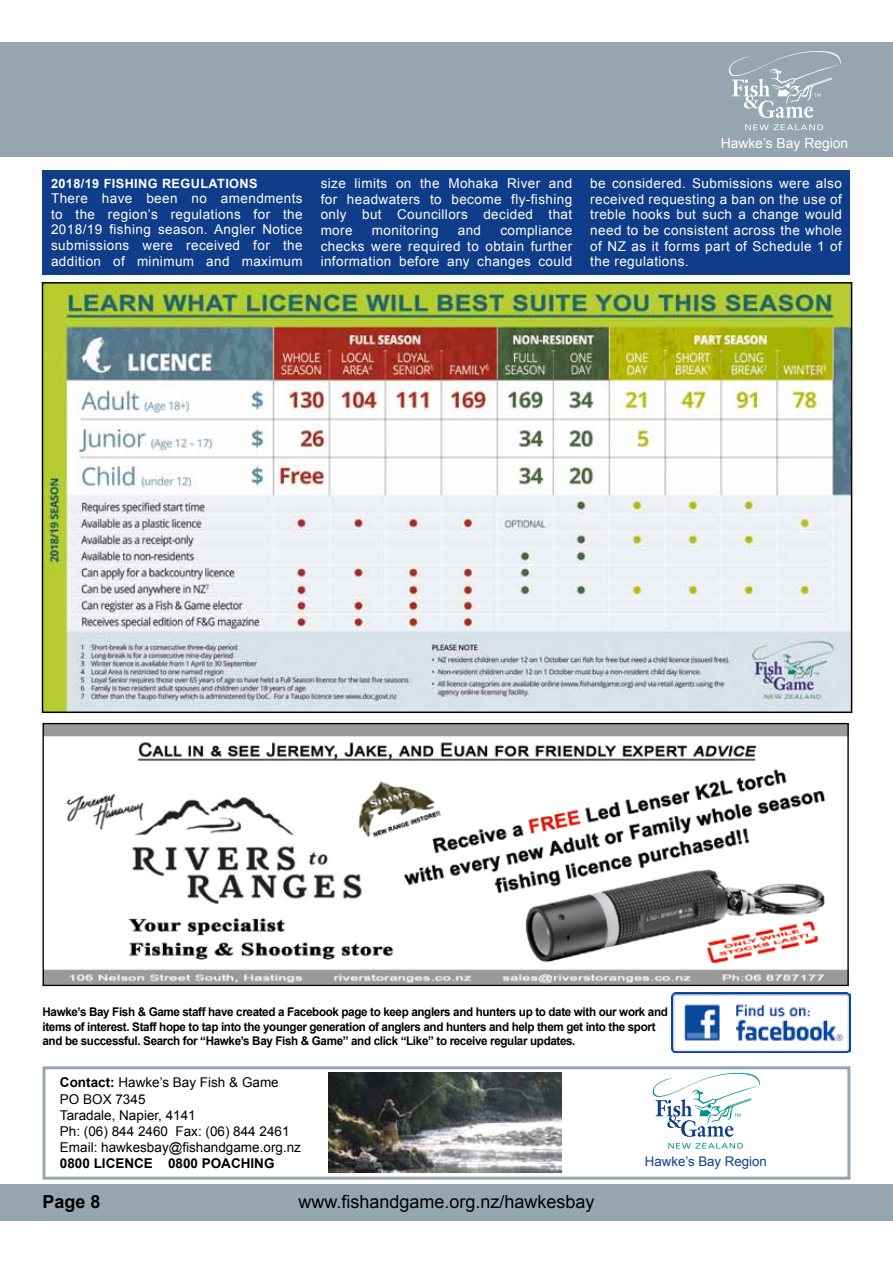
<style>
.page{position:relative;width:893px;height:1263px;background:#fff}
.page>*{position:absolute;margin:0;border:0;box-sizing:border-box;transform-origin:0 0}
.t1{font:18px "Arial";color:#000}
.t2{font:700 18px "Arial";color:#000}
.t3{font:13.8px "Arial";color:#fff}
.t4{font:13.5px/15.6px "Arial";letter-spacing:.03em;color:#fff;text-align:justify}
.t5{font:13.5px/16.2px "Arial";color:#000}
.t6{font:700 13.5px "Arial";color:#000}
.t7{font:13.2px "Arial";color:#0f3d89}
.t8{font:700 12.75px "Arial";letter-spacing:.03em;color:#fff}
.t9{font:700 12px/14.4px "Arial";letter-spacing:-.03em;color:#000}
.s1{font-weight:700}
</style>
<div class="page">
<div style="left:0;top:1183px;width:893px;height:37px;background:#95a6b0"></div>
<div style="left:0;top:43px;width:893px;height:114px;background:#95a6b0"></div>
<div style="left:43px;top:1066px;width:807px;height:113px;border:3px solid #95a6b0"></div>
<svg style="left:668px;top:1143px;width:75px;height:5px"></svg>
<svg style="left:653px;top:1073px;width:107px;height:64px"></svg>
<svg style="left:745px;top:124px;width:78px;height:6px"></svg>
<svg style="left:729px;top:51px;width:112px;height:67px"></svg>
<img style="left:328px;top:1073px;width:234px;height:100px">
<img style="left:45px;top:725px;width:802px;height:259px">
<div style="left:43px;top:723px;width:806px;height:263px;border:1px solid #000"></div>
<img style="left:45px;top:285px;width:804px;height:425px">
<div style="left:42px;top:282px;width:810px;height:431px;border:2px solid #000"></div>
<img style="left:672px;top:993px;width:178px;height:59px">
<div style="left:43px;top:170px;width:807px;height:104px;background:#0f3d89"></div>
<p class="t8" style="left:51px;top:175px;width:208px">2018/19 FISHING REGULATIONS</p>
<p class="t4" style="left:51px;top:191px;width:253px">There have been no amendments to the region’s regulations for the 2018/19 fishing season. Angler Notice submissions were received for the addition of minimum and maximum</p>
<p class="t4" style="left:321px;top:176px;width:253px">size limits on the Mohaka River and for headwaters to become fly-fishing only but Councillors decided that more</p>
<p class="t4" style="left:321px;top:223px;width:253px;text-indent:180px">compliance checks were required to obtain further information before any changes could</p>
<p class="t4" style="left:372px;top:223px;width:68px">monitoring</p>
<p class="t4" style="left:458px;top:223px;width:25px">and</p>
<p class="t3" style="left:721px;top:134px;width:129px">Hawke’s Bay Region</p>
<p class="t4" style="left:590px;top:176px;width:253px">be considered. Submissions were also received requesting a ban on the use of treble hooks but such a change would need to be consistent across the whole of NZ as it forms part of Schedule 1 of the regulations.</p>
<p class="t9" style="left:43px;top:1005px;width:627px">Hawke’s Bay Fish &amp; Game staff have created a Facebook page to keep anglers and hunters up to date with our work and items of interest. Staff hope to tap into the younger generation of anglers and hunters and help them get into the sport and be successful. Search for “Hawke’s Bay Fish &amp; Game” and click “Like” to receive regular updates.</p>
<p class="t5" style="left:60px;top:1075px;width:243px"><span class="s1">Contact:</span> Hawke’s Bay Fish &amp; Game<br>PO BOX 7345<br>Taradale, Napier, 4141<br>Ph: (06) 844 2460 Fax: (06) 844 2461<br>Email: hawkesbay@fishandgame.org.nz</p>
<p class="t6" style="left:60px;top:1155px;width:216px">0800 LICENCE 0800 POACHING</p>
<p class="t7" style="left:645px;top:1152px;width:123px">Hawke’s Bay Region</p>
<h1 class="t2" style="left:43px;top:1189px;width:60px">Page 8</h1>
<h1 class="t1" style="left:298px;top:1189px;width:298px">www.fishandgame.org.nz/hawkesbay</h1>
</div>
